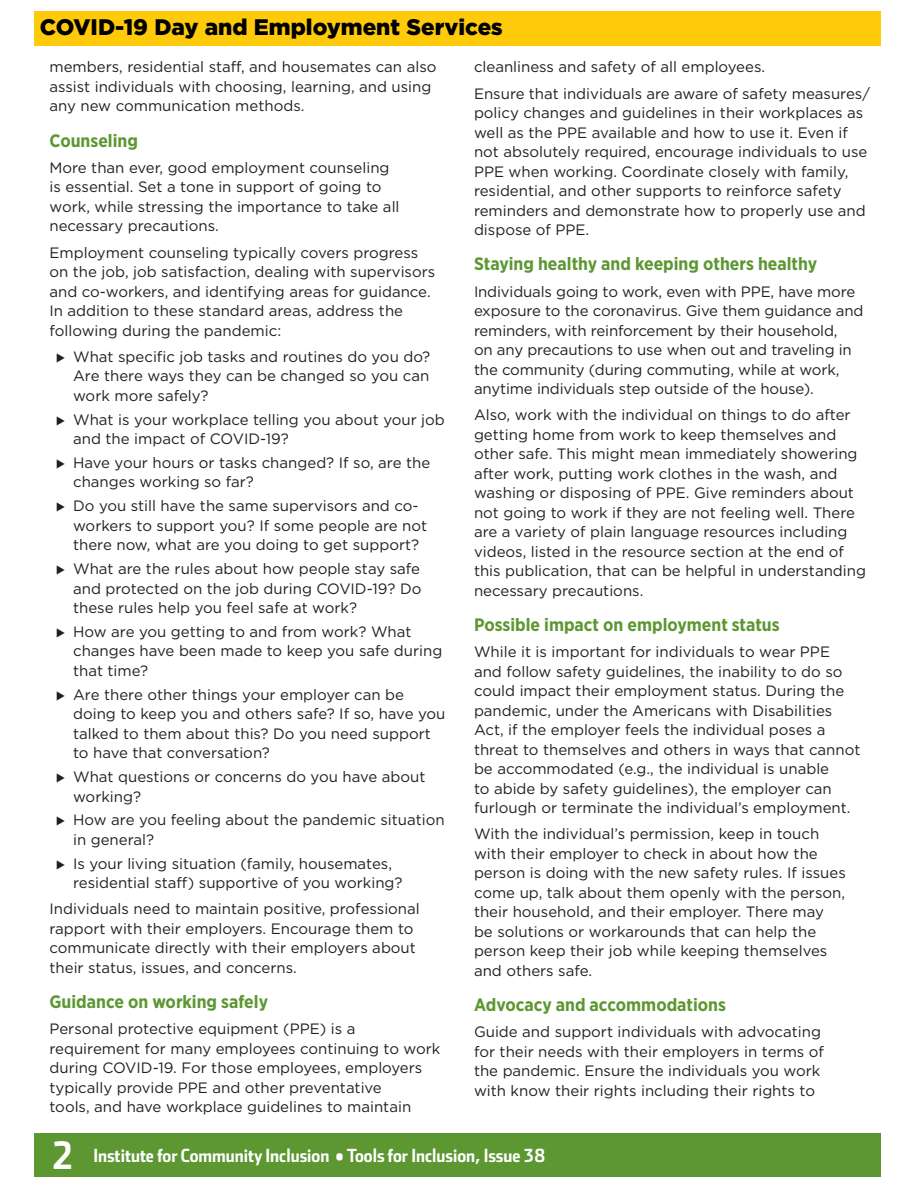
<style>
.page{position:relative;width:918px;height:1188px;background:#fff}
.page>*{position:absolute;margin:0;border:0;box-sizing:border-box;transform-origin:0 0}
.t1{font:37.5px "Stainless Cond Bold Tab";color:#fff}
.t2{font:900 22.5px "Gotham HTF";color:#000}
.t3{font:700 18px "Gotham Narrow";color:#5c9731}
.t4{font:18px "Stainless Cond Bold Tab";color:#fff}
.t5{font:15px/19.5px "Gotham HTF";color:#231f20}
</style>
<div class="page">
<div style="left:34px;top:1133px;width:847px;height:43px;background:#5c9731"></div>
<div style="left:34px;top:11px;width:847px;height:35px;background:#feca0a"></div>
<h2 class="t2" style="left:40px;top:14px;width:464px">COVID-19 Day and Employment Services</h2>
<p class="t5" style="left:50px;top:57px;width:389px">members, residential staff, and housemates can also assist individuals with choosing, learning, and using any new communication methods.</p>
<h3 class="t3" style="left:50px;top:129px;width:90px">Counseling</h3>
<p class="t5" style="left:50px;top:158px;width:352px">More than ever, good employment counseling is essential. Set a tone in support of going to work, while stressing the importance to take all necessary precautions.</p>
<p class="t5" style="left:50px;top:242px;width:387px">Employment counseling typically covers progress on the job, job satisfaction, dealing with supervisors and co-workers, and identifying areas for guidance.<br>In addition to these standard areas, address the following during the pandemic:</p>
<p class="t5" style="left:73px;top:347px;width:359px;text-align:justify">What specific job tasks and routines do you do?<br>Are there ways they can be changed so you can work more safely?</p>
<p class="t5" style="left:73px;top:409px;width:373px">What is your workplace telling you about your job and the impact of COVID-19?</p>
<p class="t5" style="left:73px;top:453px;width:359px">Have your hours or tasks changed? If so, are the changes working so far?</p>
<p class="t5" style="left:73px;top:496px;width:356px">Do you still have the same supervisors and co&shy;workers to support you? If some people are not there now, what are you doing to get support?</p>
<p class="t5" style="left:73px;top:559px;width:350px;text-align:justify">What are the rules about how people stay safe and protected on the job during COVID-19? Do these rules help you feel safe at work?</p>
<p class="t5" style="left:73px;top:622px;width:371px">How are you getting to and from work? What changes have been made to keep you safe during that time?</p>
<p class="t5" style="left:73px;top:684px;width:374px">Are there other things your employer can be doing to keep you and others safe? If so, have you talked to them about this? Do you need support to have that conversation?</p>
<p class="t5" style="left:73px;top:767px;width:354px">What questions or concerns do you have about working?</p>
<p class="t5" style="left:73px;top:810px;width:373px">How are you feeling about the pandemic situation in general?</p>
<p class="t5" style="left:73px;top:853px;width:331px">Is your living situation (family, housemates, residential staff) supportive of you working?</p>
<p class="t5" style="left:50px;top:899px;width:372px">Individuals need to maintain positive, professional rapport with their employers. Encourage them to communicate directly with their employers about their status, issues, and concerns.</p>
<h3 class="t3" style="left:50px;top:990px;width:220px">Guidance on working safely</h3>
<p class="t5" style="left:50px;top:1019px;width:392px">Personal protective equipment (PPE) is a requirement for many employees continuing to work during COVID-19. For those employees, employers typically provide PPE and other preventative<br>tools, and have workplace guidelines to maintain</p>
<p class="t5" style="left:474px;top:57px;width:293px">cleanliness and safety of all employees.</p>
<p class="t5" style="left:474px;top:83px;width:398px">Ensure that individuals are aware of safety measures/ policy changes and guidelines in their workplaces as well as the PPE available and how to use it. Even if not absolutely required, encourage individuals to use PPE when working. Coordinate closely with family, residential, and other supports to reinforce safety reminders and demonstrate how to properly use and dispose of PPE.</p>
<h3 class="t3" style="left:474px;top:252px;width:345px">Staying healthy and keeping others healthy</h3>
<p class="t5" style="left:474px;top:281px;width:391px">Individuals going to work, even with PPE, have more exposure to the coronavirus. Give them guidance and reminders, with reinforcement by their household,<br>on any precautions to use when out and traveling in the community (during commuting, while at work, anytime individuals step outside of the house).</p>
<p class="t5" style="left:474px;top:405px;width:394px">Also, work with the individual on things to do after getting home from work to keep themselves and other safe. This might mean immediately showering after work, putting work clothes in the wash, and washing or disposing of PPE. Give reminders about not going to work if they are not feeling well. There are a variety of plain language resources including videos, listed in the resource section at the end of this publication, that can be helpful in understanding necessary precautions.</p>
<h3 class="t3" style="left:474px;top:613px;width:307px">Possible impact on employment status</h3>
<p class="t5" style="left:474px;top:642px;width:388px">While it is important for individuals to wear PPE and follow safety guidelines, the inability to do so could impact their employment status. During the pandemic, under the Americans with Disabilities Act, if the employer feels the individual poses a threat to themselves and others in ways that cannot be accommodated (e.g., the individual is unable<br>to abide by safety guidelines), the employer can furlough or terminate the individual’s employment.</p>
<p class="t5" style="left:474px;top:824px;width:373px">With the individual’s permission, keep in touch with their employer to check in about how the person is doing with the new safety rules. If issues come up, talk about them openly with the person, their household, and their employer. There may be solutions or workarounds that can help the person keep their job while keeping themselves and others safe.</p>
<h3 class="t3" style="left:474px;top:993px;width:254px">Advocacy and accommodations</h3>
<p class="t5" style="left:474px;top:1022px;width:352px">Guide and support individuals with advocating for their needs with their employers in terms of the pandemic. Ensure the individuals you work with know their rights including their rights to</p>
<h1 class="t1" style="left:51px;top:1133px;width:24px">2</h1>
<p class="t4" style="left:93px;top:1144px;width:453px">Institute for Community Inclusion • Tools for Inclusion, Issue 38</p>
</div>
